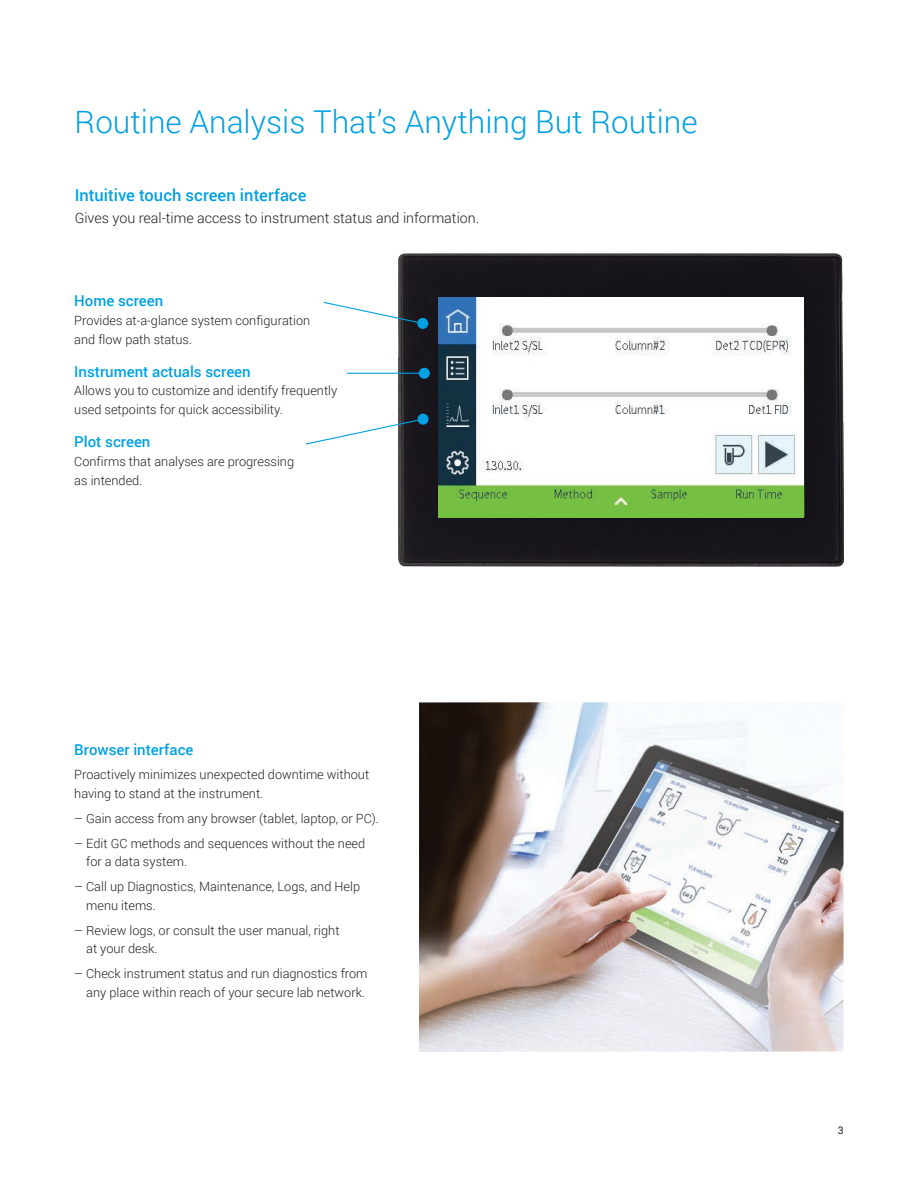
<style>
.page{position:relative;width:918px;height:1188px;background:#fff}
.page>*{position:absolute;margin:0;border:0;box-sizing:border-box;transform-origin:0 0}
.BROCHURE_int_head_bl{font:300 31.5px "Roboto";color:#00a1e3}
.BROCHURE_subhead_blu{font:500 16.5px "Roboto";color:#00a1e3}
.BROCHURE_callout_sub{font:500 15px "Roboto";color:#00a1e3}
.BROCHURE_text_black{font:300 14.25px "Roboto";color:#231f20}
.BROCHURE_callout_tex{font:300 12.75px/18.8px "Roboto";color:#231f20}
.t1{font:10.5px "Roboto";color:#231f20}
</style>
<div class="page">
<img style="left:419px;top:702px;width:425px;height:350px">
<img style="left:399px;top:253px;width:445px;height:314px">
<img style="left:438px;top:298px;width:366px;height:219px">
<svg style="left:323px;top:301px;width:106px;height:28px"></svg>
<hr style="left:347px;top:373px;width:77px;height:1px;background:#00a1e3">
<div style="left:419px;top:368px;width:11px;height:11px;background:#00a1e3;border-radius:50%"></div>
<svg style="left:305px;top:413px;width:124px;height:32px"></svg>
<p class="BROCHURE_int_head_bl" style="left:75px;top:100px;width:624px">Routine Analysis That’s Anything But Routine</p>
<p class="BROCHURE_subhead_blu" style="left:75px;top:183px;width:233px">Intuitive touch screen interface</p>
<p class="BROCHURE_text_black" style="left:75px;top:208px;width:406px">Gives you real-time access to instrument status and information.</p>
<p class="BROCHURE_callout_sub" style="left:74px;top:290px;width:91px">Home screen</p>
<p class="BROCHURE_callout_tex" style="left:74px;top:311px;width:237px">Provides at-a-glance system configuration and flow path status.</p>
<p class="BROCHURE_callout_sub" style="left:74px;top:361px;width:178px">Instrument actuals screen</p>
<p class="BROCHURE_callout_tex" style="left:74px;top:381px;width:265px">Allows you to customize and identify frequently used setpoints for quick accessibility.</p>
<p class="BROCHURE_callout_sub" style="left:74px;top:431px;width:78px">Plot screen</p>
<p class="BROCHURE_callout_tex" style="left:74px;top:452px;width:221px">Confirms that analyses are progressing as intended.</p>
<p class="BROCHURE_callout_sub" style="left:74px;top:739px;width:121px">Browser interface</p>
<p class="BROCHURE_callout_tex" style="left:74px;top:765px;width:297px">Proactively minimizes unexpected downtime without having to stand at the instrument.</p>
<p class="BROCHURE_callout_tex" style="left:74px;top:808px;width:306px">– Gain access from any browser (tablet, laptop, or PC).</p>
<p class="BROCHURE_callout_tex" style="left:86px;top:833px;width:281px;text-indent:-12px">– Edit GC methods and sequences without the need for a data system.</p>
<p class="BROCHURE_callout_tex" style="left:86px;top:877px;width:276px;text-indent:-12px">– Call up Diagnostics, Maintenance, Logs, and Help menu items.</p>
<p class="BROCHURE_callout_tex" style="left:86px;top:920px;width:255px;text-indent:-12px">– Review logs, or consult the user manual, right at your desk.</p>
<p class="BROCHURE_callout_tex" style="left:74px;top:964px;width:295px;text-align:right">– Check instrument status and run diagnostics from any place within reach of your secure lab network.</p>
<p class="t1" style="left:838px;top:1123px;width:7px">3</p>
</div>
